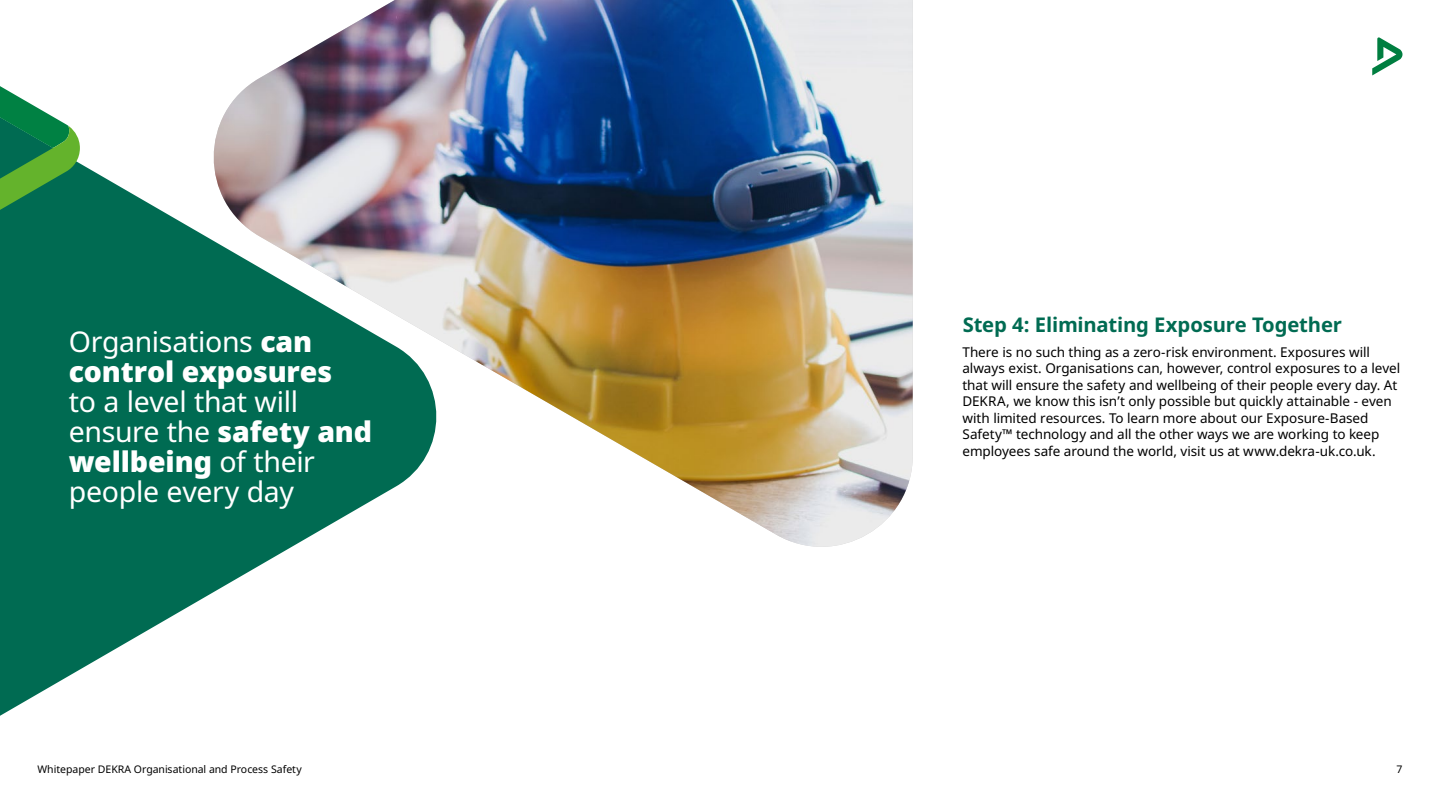
<style>
.page{position:relative;width:1440px;height:810px;background:#fff}
.page>*{position:absolute;margin:0;border:0;box-sizing:border-box;transform-origin:0 0}
.t1{font:28.5px/30px "Noto Sans";letter-spacing:-.015em;color:#fff}
.t2{font:900 28.5px/30px "Noto Sans";letter-spacing:-.005em;color:#fff}
.t3{font:700 20.25px "Noto Sans";letter-spacing:-.01em;color:#006b52}
.t4{font:13.5px/16.5px "Noto Sans";letter-spacing:-.005em;color:#000}
.t5{font:10.5px "Noto Sans";color:#000}
.s1{font-weight:400}
.s2{font-weight:900}
</style>
<div class="page">
<svg style="left:0;top:163px;width:252px;height:553px;fill:#006b52"></svg>
<svg style="left:0;top:86px;width:80px;height:124px"></svg>
<svg style="left:199px;top:163px;width:91px;height:407px;fill:#006b52"></svg>
<img style="left:213px;top:0;width:700px;height:548px">
<svg style="left:1372px;top:38px;width:30px;height:37px"></svg>
<h1 class="t2" style="left:69px;top:327px;width:265px"><span class="s1">Organisations</span> can control exposures</h1>
<h1 class="t1" style="left:69px;top:387px;width:305px">to a level that will ensure the <span class="s2">safety and wellbeing</span> of their people every day</h1>
<h2 class="t3" style="left:963px;top:313px;width:381px">Step 4: Eliminating Exposure Together</h2>
<p class="t4" style="left:962px;top:344px;width:439px">There is no such thing as a zero-risk environment. Exposures will always exist. Organisations can, however, control exposures to a level that will ensure the safety and wellbeing of their people every day. At DEKRA, we know this isn’t only possible but quickly attainable - even with limited resources. To learn more about our Exposure-Based Safety™ technology and all the other ways we are working to keep employees safe around the world, visit us at www.dekra-uk.co.uk.</p>
<p class="t5" style="left:38px;top:763px;width:266px">Whitepaper DEKRA Organisational and Process Safety</p>
<p class="t5" style="left:1396px;top:763px;width:8px">7</p>
</div>
